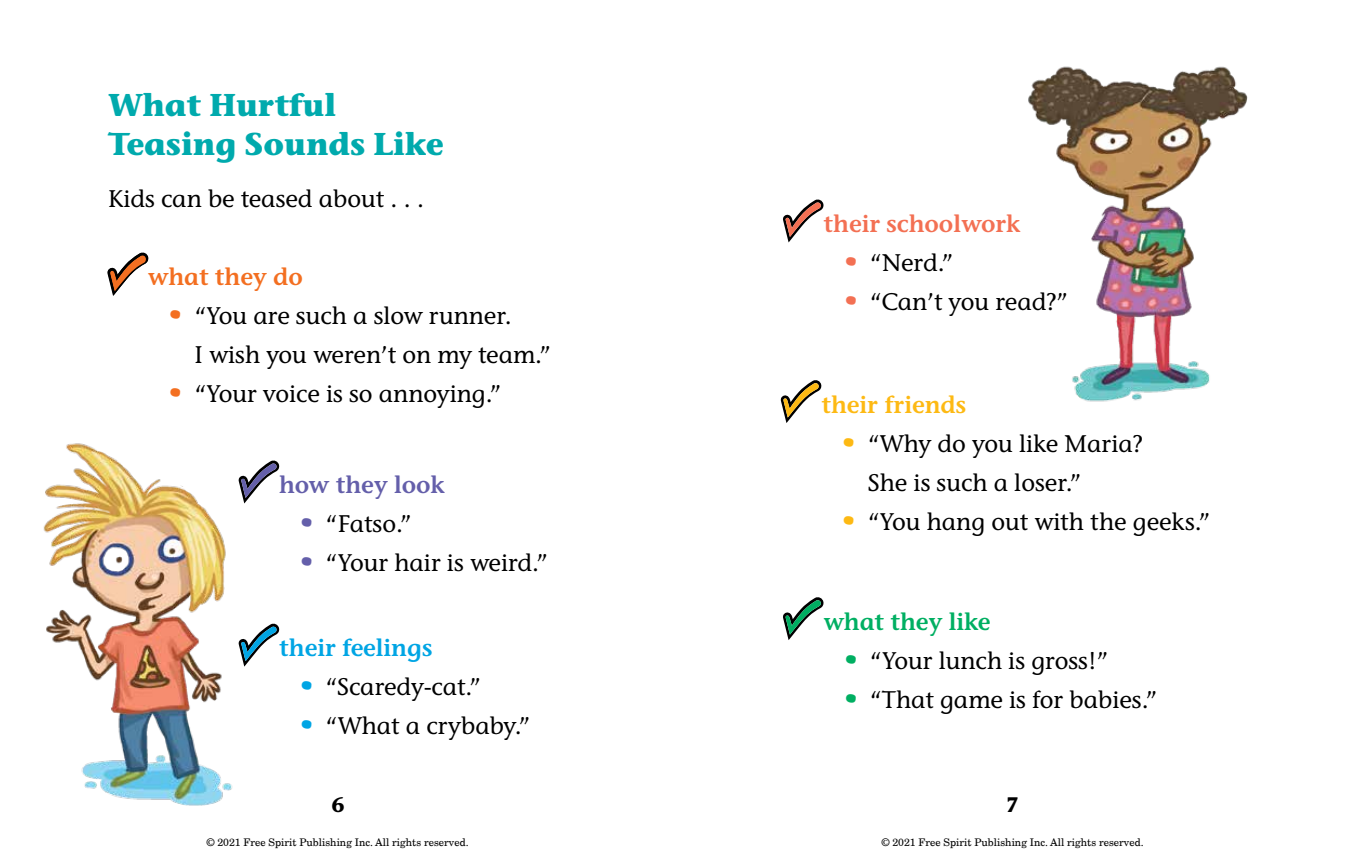
<style>
.page{position:relative;width:1350px;height:864px;background:#fff}
.page>*{position:absolute;margin:0;border:0;box-sizing:border-box;transform-origin:0 0}
.t1{font:700 31.5px/39px "Stone Informal ITC Pro";color:#00aaad}
.t2{font:500 24px/39px "Stone Informal ITC Pro";color:#000}
.t3{font:600 24px "Stone Informal ITC Pro";color:#fdb913}
.t4{font:600 24px "Stone Informal ITC Pro";color:#f36f21}
.t5{font:700 21px "Stone Informal ITC Pro";color:#000}
.t6{font:10.5px "New Century Schlbk LT Pro";color:#000}
.s1{font-weight:600;color:#645faa}
.s2{font-weight:600;color:#00a5e4}
.s3{font-weight:600;color:#f37053}
.s4{font-weight:600;color:#00af62}
</style>
<div class="page">
<img style="left:43px;top:443px;width:202px;height:363px">
<svg style="left:783px;top:199px;width:41px;height:43px"></svg>
<svg style="left:781px;top:380px;width:41px;height:43px"></svg>
<svg style="left:239px;top:623px;width:41px;height:44px"></svg>
<svg style="left:239px;top:459px;width:41px;height:44px"></svg>
<svg style="left:783px;top:597px;width:41px;height:43px"></svg>
<img style="left:1028px;top:66px;width:220px;height:336px">
<svg style="left:107px;top:252px;width:42px;height:44px"></svg>
<h1 class="t1" style="left:108px;top:86px;width:337px">What Hurtful<br>Teasing Sounds Like</h1>
<p class="t2" style="left:108px;top:180px;width:314px">Kids can be teased about . . .</p>
<p class="t4" style="left:148px;top:262px;width:157px">what they do</p>
<p class="t2" style="left:168px;top:297px;width:341px"><sup>.</sup> “You are such a slow runner.</p>
<p class="t2" style="left:194px;top:336px;width:358px">I wish you weren’t on my team.”</p>
<p class="t2" style="left:168px;top:375px;width:335px"><sup>.</sup> “Your voice is so annoying.”</p>
<p class="t2" style="left:299px;top:465px;width:250px;text-indent:-20px"><span class="s1">how they look<br></span><sup>.</sup> “Fatso.”<br><sup>.</sup> “Your hair is weird.”</p>
<p class="t2" style="left:299px;top:628px;width:233px;text-indent:-20px"><span class="s2">their feelings<br></span><sup>.</sup> “Scaredy-cat.”<br><sup>.</sup> “What a crybaby.”</p>
<p class="t2" style="left:844px;top:204px;width:226px;text-indent:-20px"><span class="s3">their schoolwork<br></span><sup>.</sup> “Nerd.”<br><sup>.</sup> “Can’t you read?”</p>
<p class="t3" style="left:821px;top:389px;width:146px">their friends</p>
<p class="t2" style="left:842px;top:424px;width:303px"><sup>.</sup> “Why do you like Maria?</p>
<p class="t2" style="left:868px;top:463px;width:216px">She is such a loser.”</p>
<p class="t2" style="left:842px;top:502px;width:371px"><sup>.</sup> “You hang out with the geeks.”</p>
<p class="t2" style="left:844px;top:602px;width:315px;text-indent:-20px"><span class="s4">what they like<br></span><sup>.</sup> “Your lunch is gross!”<br><sup>.</sup> “That game is for babies.”</p>
<p class="t5" style="left:332px;top:790px;width:15px">6</p>
<p class="t5" style="left:1006px;top:790px;width:15px">7</p>
<p class="t6" style="left:207px;top:835px;width:264px">© 2021 Free Spirit Publishing Inc. All rights reserved.</p>
<p class="t6" style="left:882px;top:835px;width:264px">© 2021 Free Spirit Publishing Inc. All rights reserved.</p>
</div>
